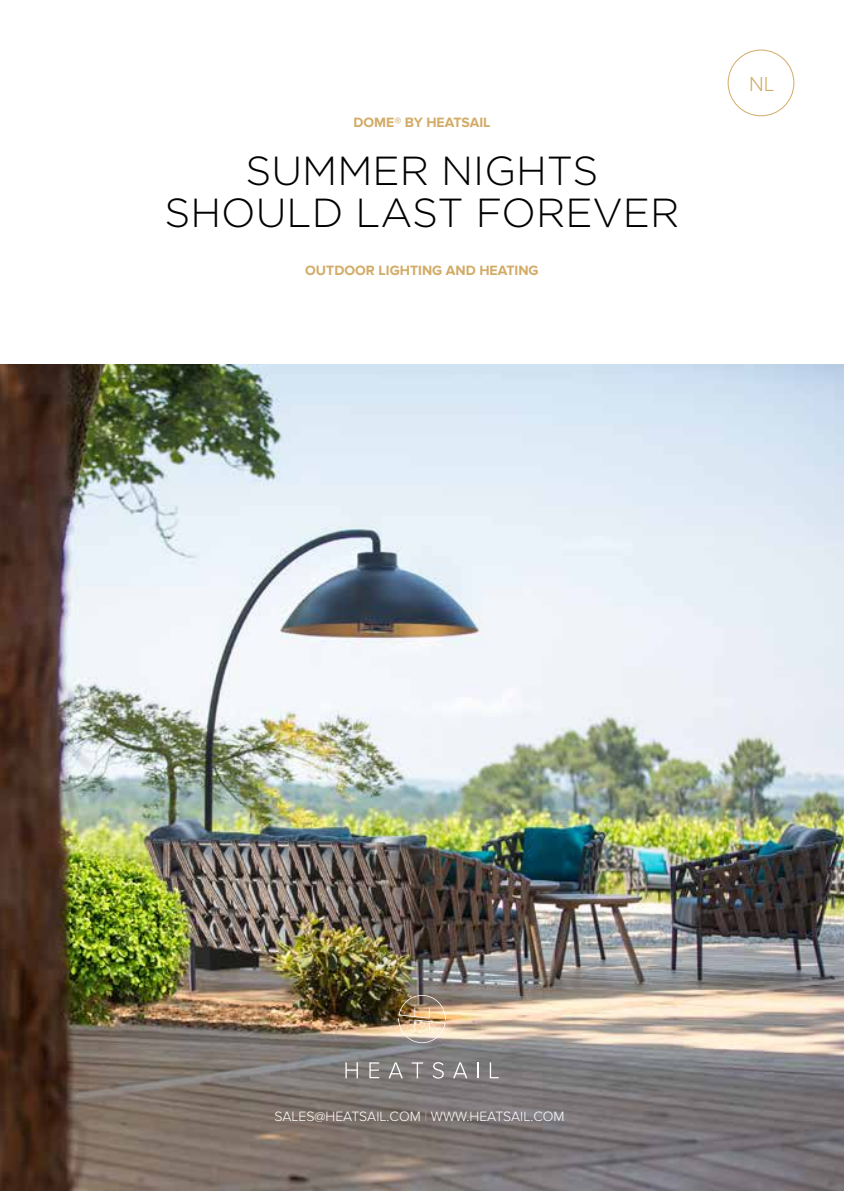
<style>
.page{position:relative;width:844px;height:1191px;background:#fff}
.page>*{position:absolute;margin:0;border:0;box-sizing:border-box;transform-origin:0 0}
.t1{font:300 40.6px/42.2px "Gotham";color:#000;text-align:center}
.t2{font:300 21px "Proxima Nova";color:#d2ab67}
.t3{font:700 14px "Proxima Nova";color:#d2ab67}
.t4{font:300 14px "Proxima Nova";color:#fff}
.s1{color:#d2ab67}
</style>
<div class="page">
<img style="left:0;top:365px;width:843px;height:826px">
<div style="left:727px;top:50px;width:67px;height:66px;border:1px solid #d2ab67;border-radius:50%"></div>
<svg style="left:345px;top:1062px;width:13px;height:16px"></svg>
<svg style="left:369px;top:1062px;width:10px;height:16px"></svg>
<svg style="left:388px;top:1062px;width:15px;height:16px"></svg>
<svg style="left:411px;top:1062px;width:12px;height:16px"></svg>
<svg style="left:432px;top:1062px;width:11px;height:16px"></svg>
<svg style="left:453px;top:1062px;width:14px;height:16px"></svg>
<svg style="left:477px;top:1062px;width:1px;height:16px"></svg>
<svg style="left:489px;top:1062px;width:9px;height:16px"></svg>
<img style="left:398px;top:995px;width:48px;height:48px">
<p class="t3" style="left:353px;top:115px;width:138px">DOME® BY HEATSAIL</p>
<h1 class="t1" style="left:164px;top:148px;width:516px">SUMMER NIGHTS<br>SHOULD LAST FOREVER</h1>
<p class="t3" style="left:305px;top:262px;width:235px">OUTDOOR LIGHTING AND HEATING</p>
<h2 class="t2" style="left:749px;top:72px;width:27px">NL</h2>
<p class="t4" style="left:274px;top:1108px;width:292px">SALES@HEATSAIL.COM <span class="s1">|</span> WWW.HEATSAIL.COM</p>
</div>
